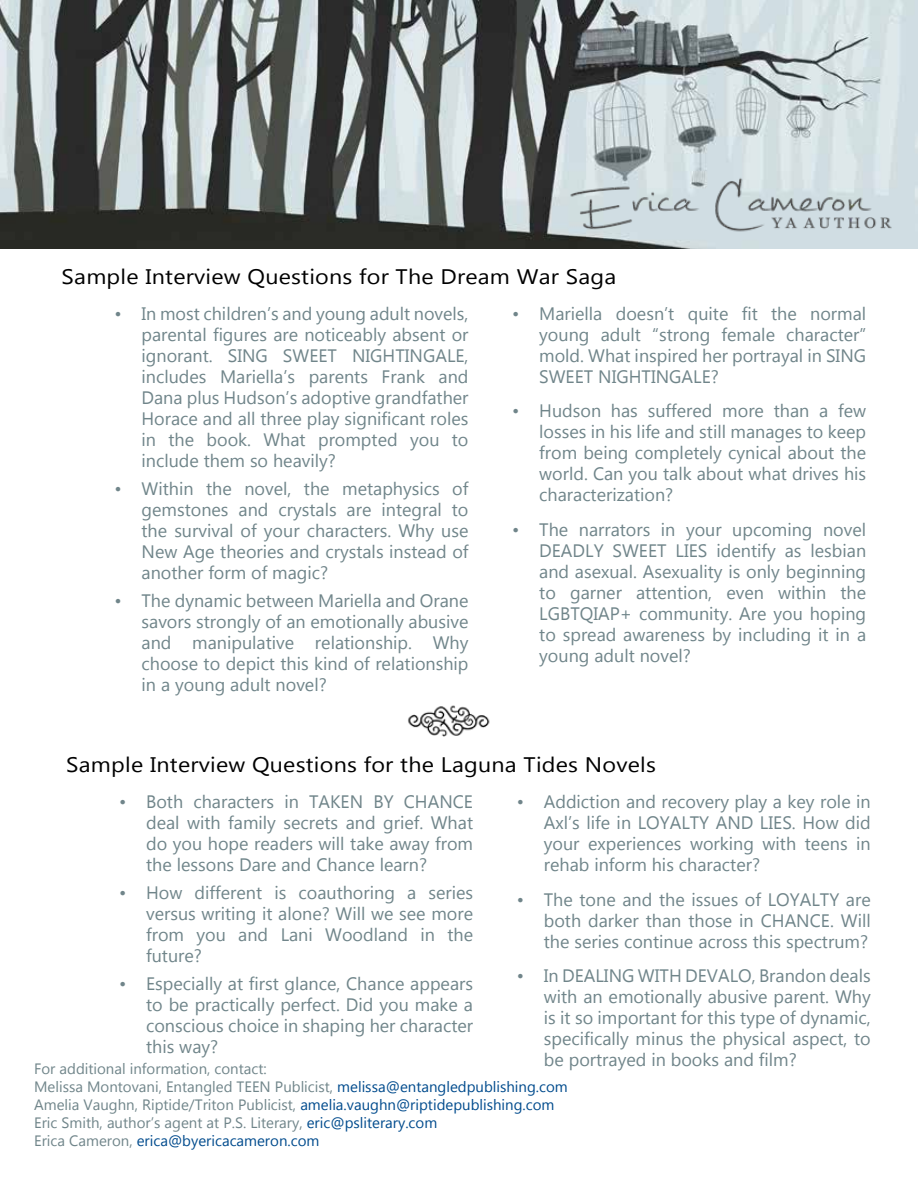
<style>
.page{position:relative;width:918px;height:1188px;background:#fff}
.page>*{position:absolute;margin:0;border:0;box-sizing:border-box;transform-origin:0 0}
.t1{font:21px "Myanmar Text";letter-spacing:.01em;color:#000;scale:1.11 1}
.t2{font:18px/21px "Gadugi";color:#70858a;text-align:justify}
.t3{font:15px/18px "Gadugi";color:#70858a}
.s1{color:#004b8d}
</style>
<div class="page">
<img style="left:408px;top:705px;width:82px;height:32px">
<img style="left:0;top:0;width:918px;height:248px">
<img style="left:551px;top:170px;width:359px;height:68px">
<p class="t1" style="left:62px;top:264px;width:501px">Sample Interview Questions for The Dream War Saga</p>
<p class="t2" style="left:539px;top:303px;width:329px;text-indent:-27px">• Mariella doesn’t quite fit the normal young adult “strong female character” mold. What inspired her portrayal in SING SWEET NIGHTINGALE?</p>
<p class="t2" style="left:539px;top:400px;width:328px;text-indent:-27px">• Hudson has suffered more than a few losses in his life and still manages to keep from being completely cynical about the world. Can you talk about what drives his characterization?</p>
<p class="t2" style="left:539px;top:519px;width:328px;text-indent:-27px">• The narrators in your upcoming novel DEADLY SWEET LIES identify as lesbian and asexual. Asexuality is only beginning to garner attention, even within the LGBTQIAP+ community. Are you hoping to spread awareness by including it in a young adult novel?</p>
<p class="t2" style="left:142px;top:303px;width:329px;text-indent:-27px">• In most children’s and young adult novels, parental figures are noticeably absent or ignorant. SING SWEET NIGHTINGALE, includes Mariella’s parents Frank and Dana plus Hudson’s adoptive grandfather Horace and all three play significant roles in the book. What prompted you to include them so heavily?</p>
<p class="t2" style="left:142px;top:478px;width:328px;text-indent:-27px">• Within the novel, the metaphysics of gemstones and crystals are integral to the survival of your characters. Why use New Age theories and crystals instead of another form of magic?</p>
<p class="t2" style="left:142px;top:590px;width:328px;text-indent:-27px">• The dynamic between Mariella and Orane savors strongly of an emotionally abusive and manipulative relationship. Why choose to depict this kind of relationship in a young adult novel?</p>
<p class="t1" style="left:66px;top:753px;width:533px">Sample Interview Questions for the Laguna Tides Novels</p>
<p class="t2" style="left:544px;top:791px;width:328px;text-indent:-27px">• Addiction and recovery play a key role in Axl’s life in LOYALTY AND LIES. How did your experiences working with teens in rehab inform his character?</p>
<p class="t2" style="left:544px;top:889px;width:328px;text-indent:-27px">• The tone and the issues of LOYALTY are both darker than those in CHANCE. Will the series continue across this spectrum?</p>
<p class="t2" style="left:544px;top:965px;width:328px;text-indent:-27px">• In DEALING WITH DEVALO, Brandon deals with an emotionally abusive parent. Why is it so important for this type of dynamic, specifically minus the physical aspect, to be portrayed in books and film?</p>
<p class="t2" style="left:146px;top:791px;width:328px;text-indent:-27px">• Both characters in TAKEN BY CHANCE deal with family secrets and grief. What do you hope readers will take away from the lessons Dare and Chance learn?</p>
<p class="t2" style="left:146px;top:882px;width:328px;text-indent:-27px">• How different is coauthoring a series versus writing it alone? Will we see more from you and Lani Woodland in the future?</p>
<p class="t2" style="left:146px;top:973px;width:329px;text-indent:-27px">• Especially at first glance, Chance appears to be practically perfect. Did you make a conscious choice in shaping her character this way?</p>
<p class="t3" style="left:34px;top:1059px;width:535px">For additional information, contact:<br>Melissa Montovani, Entangled TEEN Publicist, <span class="s1">melissa@entangledpublishing.com </span>Amelia Vaughn, Riptide/Triton Publicist, <span class="s1">amelia.vaughn@riptidepublishing.com </span>Eric Smith, author’s agent at P.S. Literary, <span class="s1">eric@psliterary.com<br></span>Erica Cameron, <span class="s1">erica@byericacameron.com</span></p>
</div>
